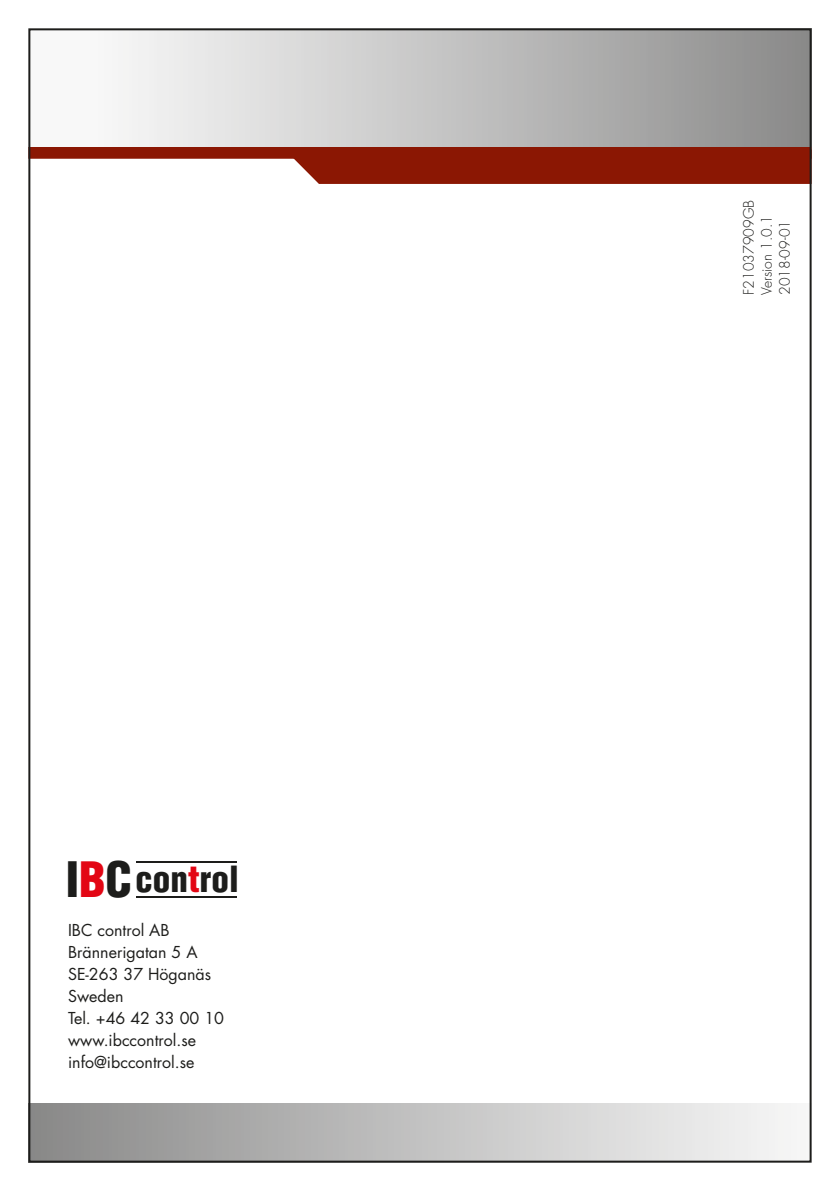
<style>
.page{position:relative;width:840px;height:1191px;background:#fff}
.page>*{position:absolute;margin:0;border:0;box-sizing:border-box;transform-origin:0 0}
.t1{font:35.2px "Switzerland Cond Black Plain";color:#1d1d1b}
.t2{font:16px/22px "Futura";color:#1d1d1b}
.t3{font:300 14px/18px "Futura";color:#1d1d1b}
.s1{font-size:47.6px}
.s2{font-size:47.6px;color:#e30614}
.s3{color:#e30614}
</style>
<div class="page">
<div style="left:28px;top:135px;width:783px;height:24px;background:#8b1703"></div>
<div style="left:28px;top:28px;width:783px;height:119px;background:linear-gradient(to right,#fff,#8c8b8b)"></div>
<svg style="left:284px;top:158px;width:524px;height:26px;background:#90210e"></svg>
<div style="left:28px;top:1103px;width:783px;height:59px;background:linear-gradient(to right,#898988,#f9f9f9)"></div>
<hr style="left:136px;top:860px;width:101px;height:2px;background:#1d1d1b">
<hr style="left:136px;top:896px;width:101px;height:2px;background:#1d1d1b">
<h1 class="t1" style="left:66px;top:857px;width:174px"><span class="s1">I</span><span class="s2">B</span><span class="s1">C</span>con<span class="s3">t</span>rol</h1>
<p class="t2" style="left:68px;top:919px;width:157px">IBC control AB<br>Brännerigatan 5 A<br>SE-263 37 Höganäs<br>Sweden<br>Tel. +46 42 33 00 10 www.ibccontrol.se info@ibccontrol.se</p>
<p class="t3" style="left:739px;top:295px;width:97px;rotate:-90deg">F21037909GB<br>Version 1.0.1<br>2018-09-01</p>
</div>
